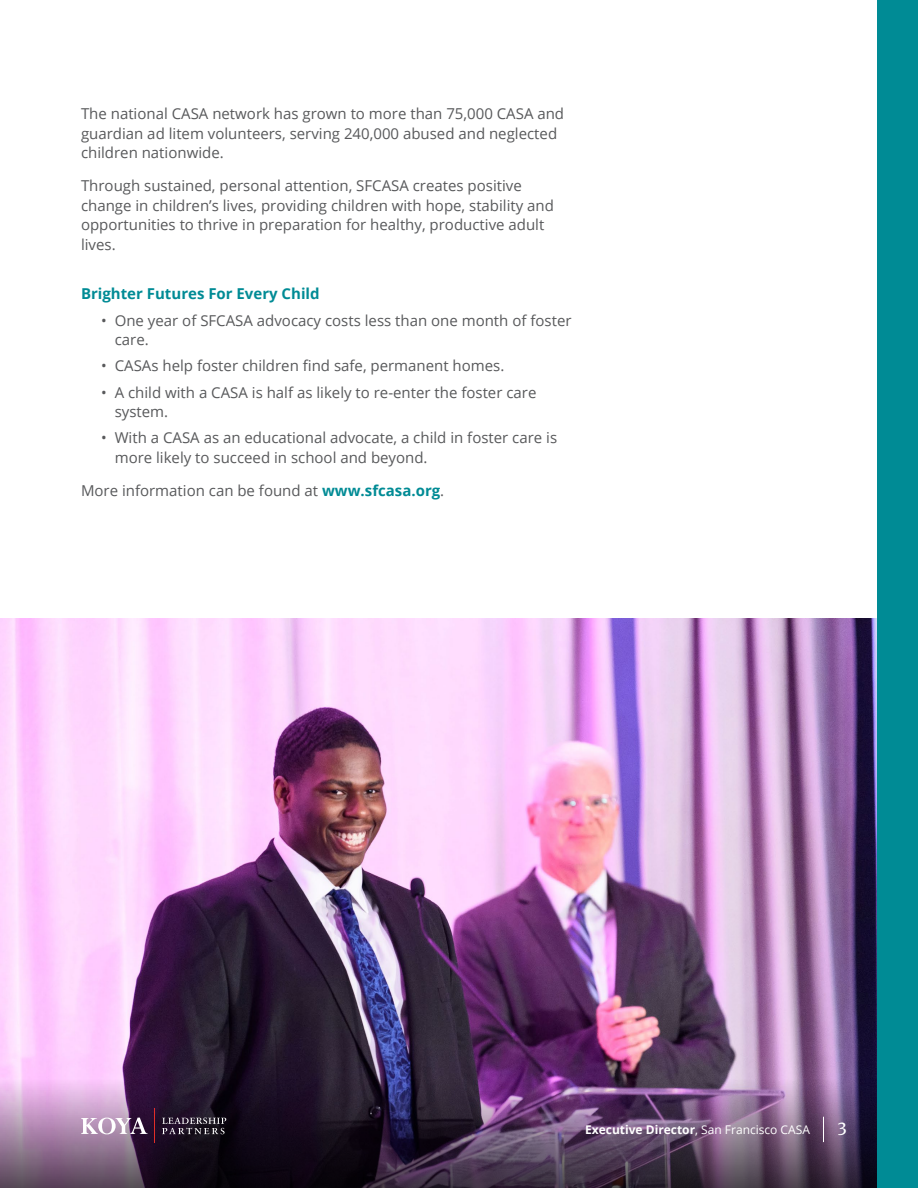
<style>
.page{position:relative;width:918px;height:1188px;background:#fff}
.page>*{position:absolute;margin:0;border:0;box-sizing:border-box;transform-origin:0 0}
.t1{font:16.5px "Merriweather";color:#fff}
.t2{font:15px/19.5px "Open Sans";color:#58595b}
.t3{font:700 15px "Open Sans";color:#008b95}
.t4{font:700 12px "Open Sans";color:#fff}
.s1{font-weight:700;color:#008b95}
.s2{font-weight:400}
</style>
<div class="page">
<img style="left:0;top:618px;width:877px;height:461px">
<img style="left:0;top:1079px;width:878px;height:109px">
<svg style="left:823px;top:1117px;width:1px;height:25px"></svg>
<svg style="left:162px;top:1118px;width:64px;height:16px"></svg>
<hr style="left:154px;top:1109px;width:1px;height:34px;background:#e12e28">
<svg style="left:81px;top:1118px;width:67px;height:16px"></svg>
<div style="left:878px;top:0;width:40px;height:1188px;background:#008b95"></div>
<p class="t2" style="left:81px;top:104px;width:485px">The national CASA network has grown to more than 75,000 CASA and guardian ad litem volunteers, serving 240,000 abused and neglected children nationwide.</p>
<p class="t2" style="left:81px;top:176px;width:475px">Through sustained, personal attention, SFCASA creates positive change in children’s lives, providing children with hope, stability and opportunities to thrive in preparation for healthy, productive adult lives.</p>
<p class="t3" style="left:81px;top:283px;width:240px">Brighter Futures For Every Child</p>
<p class="t2" style="left:115px;top:310px;width:458px;text-indent:-14px">• One year of SFCASA advocacy costs less than one month of foster care.</p>
<p class="t2" style="left:101px;top:356px;width:405px">• CASAs help foster children find safe, permanent homes.</p>
<p class="t2" style="left:115px;top:382px;width:423px;text-indent:-14px">• A child with a CASA is half as likely to re-enter the foster care system.</p>
<p class="t2" style="left:115px;top:428px;width:444px;text-indent:-14px">• With a CASA as an educational advocate, a child in foster care is more likely to succeed in school and beyond.</p>
<p class="t2" style="left:81px;top:480px;width:365px">More information can be found at <span class="s1">www.sfcasa.org</span>.</p>
<p class="t4" style="left:585px;top:1121px;width:226px">Executive Director<span class="s2">, San Francisco CASA</span></p>
<p class="t1" style="left:837px;top:1117px;width:11px">3</p>
</div>
